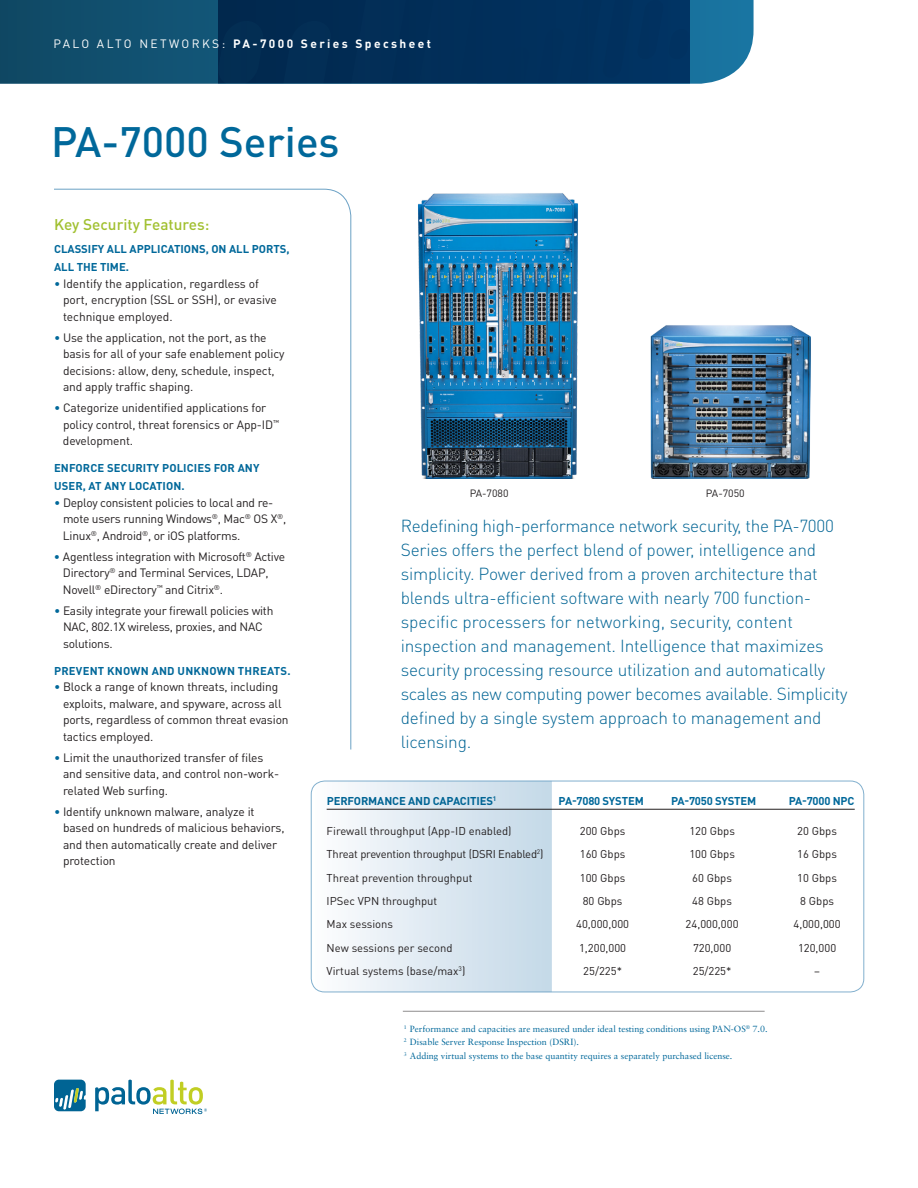
<style>
.page{position:relative;width:918px;height:1188px;background:#fff}
.page>*{position:absolute;margin:0;border:0;box-sizing:border-box;transform-origin:0 0}
.t1{font:500 42px "DINOT";color:#00689a}
.t2{font:300 17.25px/24px "DINOT";letter-spacing:-.01em;color:#006494}
.t3{font:500 15.3px "DINOT";color:#a1c030}
.t4{font:12px/16.5px "DINOT";letter-spacing:-.01em;color:#231f20}
.t5{font:700 12px "DINOT";letter-spacing:.2em;color:#fff}
.t6{font:11.25px "DINOT";color:#231f20}
.t7{font:700 11.25px/18px "DINOT";color:#00689a}
.t8{font:11.25px "DINOT";letter-spacing:-.02em;color:#231f20}
.t9{font:700 11.25px "DINOT";letter-spacing:-.02em;color:#00689a}
.t10{font:700 11.25px "DINOT";letter-spacing:.02em;color:#00689a}
.t11{font:700 11.25px "DINOT";letter-spacing:-.01em;color:#006494}
.t12{font:10.5px "DINOT";color:#231f20}
.t13{font:9px/13.5px "Sabon LT Std";color:#00689a}
.s1{font-weight:400}
.s2{color:#00689a}
</style>
<div class="page">
<svg style="left:0;top:0;width:754px;height:84px;background:#0a3f66"></svg>
<svg style="left:54px;top:1080px;width:32px;height:31px"></svg>
<svg style="left:95px;top:1080px;width:112px;height:34px"></svg>
<svg style="left:54px;top:189px;width:297px;height:561px"></svg>
<img style="left:650px;top:325px;width:161px;height:154px">
<img style="left:418px;top:193px;width:160px;height:286px">
<svg style="left:312px;top:781px;width:240px;height:211px"></svg>
<div style="left:311px;top:781px;width:553px;height:211px;border:1px solid #6ba1c5;border-radius:14px"></div>
<hr style="left:327px;top:809px;width:528px;height:1px;background:#231f20">
<hr style="left:403px;top:1011px;width:362px;height:1px;background:#231f20">
<p class="t5" style="left:53px;top:35px;width:379px"><span class="s1">PALO ALTO NETWORKS:</span> PA-7000 Series Specsheet</p>
<h1 class="t1" style="left:51px;top:113px;width:290px">PA-7000 Series</h1>
<p class="t3" style="left:54px;top:214px;width:157px">Key Security Features:</p>
<p class="t7" style="left:54px;top:240px;width:237px">CLASSIFY ALL APPLICATIONS, ON ALL PORTS,<br>ALL THE TIME.</p>
<p class="t4" style="left:63px;top:275px;width:215px;text-indent:-9px"><span class="s2">•</span> Identify the application, regardless of port, encryption (SSL or SSH), or evasive technique employed.</p>
<p class="t4" style="left:63px;top:329px;width:223px;text-indent:-9px"><span class="s2">•</span> Use the application, not the port, as the basis for all of your safe enablement policy decisions: allow, deny, schedule, inspect, and apply traffic shaping.</p>
<p class="t4" style="left:63px;top:399px;width:217px;text-indent:-9px"><span class="s2">•</span> Categorize unidentified applications for policy control, threat forensics or App-ID<sup>™ </sup>development.</p>
<p class="t7" style="left:54px;top:459px;width:207px">ENFORCE SECURITY POLICIES FOR ANY<br>USER, AT ANY LOCATION.</p>
<p class="t4" style="left:63px;top:494px;width:225px;text-indent:-9px"><span class="s2">•</span> Deploy consistent policies to local and re&shy;mote users running Windows<sup>®</sup>, Mac<sup>®</sup> OS X<sup>®</sup>,<br>Linux<sup>®</sup>, Android<sup>®</sup>, or iOS platforms.</p>
<p class="t4" style="left:63px;top:548px;width:224px;text-indent:-9px"><span class="s2">•</span> Agentless integration with Microsoft<sup>®</sup> Active<br>Directory<sup>®</sup> and Terminal Services, LDAP,<br>Novell<sup>®</sup> eDirectory<sup>™</sup> and Citrix<sup>®</sup>.</p>
<p class="t4" style="left:63px;top:602px;width:212px;text-indent:-9px"><span class="s2">•</span> Easily integrate your firewall policies with<br>NAC, 802.1X wireless, proxies, and NAC solutions.</p>
<p class="t10" style="left:54px;top:663px;width:238px">PREVENT KNOWN AND UNKNOWN THREATS.</p>
<p class="t4" style="left:63px;top:678px;width:227px;text-indent:-9px"><span class="s2">•</span> Block a range of known threats, including exploits, malware, and spyware, across all ports, regardless of common threat evasion tactics employed.</p>
<p class="t4" style="left:63px;top:749px;width:218px;text-indent:-9px"><span class="s2">•</span> Limit the unauthorized transfer of files and sensitive data, and control non-work&shy;related Web surfing.</p>
<p class="t4" style="left:63px;top:803px;width:223px;text-indent:-9px"><span class="s2">•</span> Identify unknown malware, analyze it based on hundreds of malicious behaviors, and then automatically create and deliver protection</p>
<p class="t12" style="left:470px;top:486px;width:40px">PA-7080</p>
<p class="t12" style="left:706px;top:486px;width:40px">PA-7050</p>
<p class="t2" style="left:401px;top:513px;width:448px">Redefining high-performance network security, the PA-7000<br>Series offers the perfect blend of power, intelligence and simplicity. Power derived from a proven architecture that blends ultra-efficient software with nearly 700 function&shy;specific processers for networking, security, content inspection and management. Intelligence that maximizes security processing resource utilization and automatically scales as new computing power becomes available. Simplicity defined by a single system approach to management and licensing.</p>
<p class="t11" style="left:327px;top:793px;width:171px">PERFORMANCE AND CAPACITIES<sup>1</sup></p>
<p class="t9" style="left:559px;top:793px;width:87px">PA-7080 SYSTEM</p>
<p class="t9" style="left:671px;top:793px;width:87px">PA-7050 SYSTEM</p>
<p class="t9" style="left:789px;top:793px;width:67px">PA-7000 NPC</p>
<p class="t6" style="left:327px;top:823px;width:186px">Firewall throughput (App-ID enabled)</p>
<p class="t6" style="left:580px;top:823px;width:47px">200 Gbps</p>
<p class="t6" style="left:689px;top:823px;width:47px">120 Gbps</p>
<p class="t6" style="left:797px;top:823px;width:41px">20 Gbps</p>
<p class="t8" style="left:327px;top:846px;width:218px">Threat prevention throughput (DSRI Enabled<sup>2</sup>)</p>
<p class="t6" style="left:580px;top:846px;width:47px">160 Gbps</p>
<p class="t6" style="left:689px;top:846px;width:47px">100 Gbps</p>
<p class="t6" style="left:797px;top:846px;width:41px">16 Gbps</p>
<p class="t6" style="left:327px;top:870px;width:147px">Threat prevention throughput</p>
<p class="t6" style="left:580px;top:870px;width:47px">100 Gbps</p>
<p class="t6" style="left:692px;top:870px;width:41px">60 Gbps</p>
<p class="t6" style="left:797px;top:870px;width:41px">10 Gbps</p>
<p class="t6" style="left:327px;top:893px;width:112px">IPSec VPN throughput</p>
<p class="t6" style="left:583px;top:893px;width:41px">80 Gbps</p>
<p class="t6" style="left:692px;top:893px;width:41px">48 Gbps</p>
<p class="t6" style="left:800px;top:893px;width:35px">8 Gbps</p>
<p class="t6" style="left:327px;top:917px;width:68px">Max sessions</p>
<p class="t6" style="left:576px;top:917px;width:54px">40,000,000</p>
<p class="t6" style="left:686px;top:917px;width:54px">24,000,000</p>
<p class="t6" style="left:794px;top:917px;width:49px">4,000,000</p>
<p class="t6" style="left:327px;top:940px;width:128px">New sessions per second</p>
<p class="t6" style="left:579px;top:940px;width:49px">1,200,000</p>
<p class="t6" style="left:693px;top:940px;width:40px">720,000</p>
<p class="t6" style="left:798px;top:940px;width:40px">120,000</p>
<p class="t6" style="left:327px;top:963px;width:140px">Virtual systems (base/max<sup>3</sup>)</p>
<p class="t6" style="left:583px;top:963px;width:40px">25/225*</p>
<p class="t6" style="left:693px;top:963px;width:40px">25/225*</p>
<p class="t6" style="left:814px;top:963px;width:7px">–</p>
<p class="t13" style="left:404px;top:1022px;width:365px"><sup>1</sup> Performance and capacities are measured under ideal testing conditions using PAN-OS<sup>®</sup> 7.0.<br><sup>2</sup> Disable Server Response Inspection (DSRI).<br><sup>3</sup> Adding virtual systems to the base quantity requires a separately purchased license.</p>
</div>
